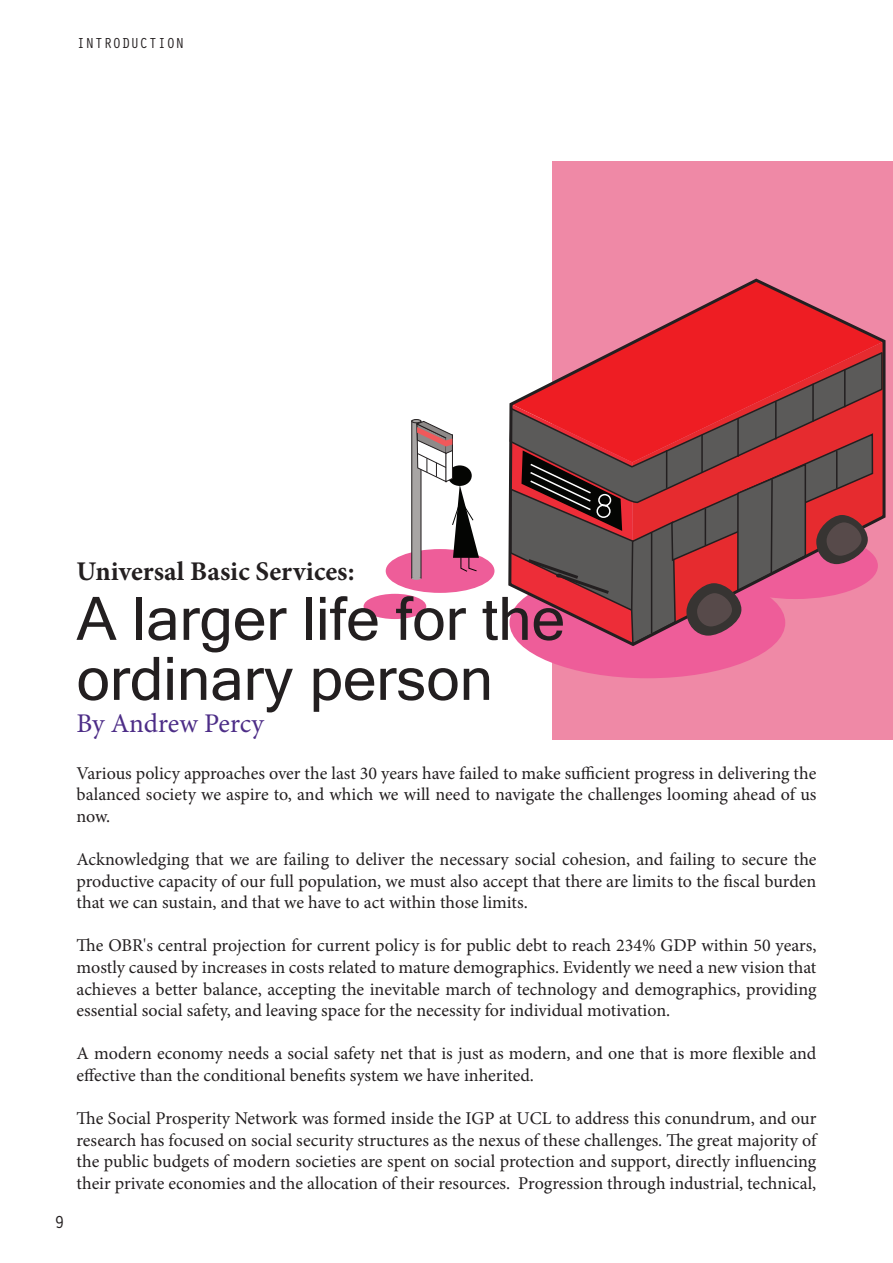
<style>
.page{position:relative;width:893px;height:1263px;background:#fff}
.page>*{position:absolute;margin:0;border:0;box-sizing:border-box;transform-origin:0 0}
.t1{font:60px/60px "Microsoft Sans Serif";color:#231f20}
.t2{font:700 27px "Minion Pro";color:#231f20}
.t3{font:27px "Minion Pro";letter-spacing:-.005em;color:#4d2d87}
.t4{font:18px/21.6px "Minion Pro";color:#231f20;text-align:justify}
.t5{font:18px "Orator Std";color:#231f20}
.t6{font:15px "Orator Std";color:#231f20}
</style>
<div class="page">
<div style="left:553px;top:162px;width:340px;height:578px;background:#ef89a6"></div>
<div style="left:364px;top:594px;width:62px;height:25px;background:#ee5d99;border-radius:50%"></div>
<div style="left:509px;top:567px;width:276px;height:111px;background:#ee5d99;border-radius:50%"></div>
<div style="left:386px;top:549px;width:108px;height:44px;background:#ee5d99;border-radius:50%"></div>
<svg style="left:411px;top:419px;width:68px;height:161px"></svg>
<svg style="left:508px;top:277px;width:378px;height:371px"></svg>
<svg style="left:509px;top:404px;width:365px;height:242px"></svg>
<p class="t6" style="left:77px;top:32px;width:109px">INTRODUCTION</p>
<p class="t5" style="left:54px;top:1209px;width:12px">9</p>
<p class="t2" style="left:77px;top:552px;width:279px">Universal Basic Services:</p>
<p class="t1" style="left:77px;top:589px;width:490px">A larger life for the ordinary person</p>
<p class="t3" style="left:77px;top:705px;width:189px">By Andrew Percy</p>
<p class="t4" style="left:77px;top:762px;width:741px">Various policy approaches over the last 30 years have failed to make sufficient progress in delivering the balanced society we aspire to, and which we will need to navigate the challenges looming ahead of us now.</p>
<p class="t4" style="left:77px;top:848px;width:741px">Acknowledging that we are failing to deliver the necessary social cohesion, and failing to secure the productive capacity of our full population, we must also accept that there are limits to the fiscal burden that we can sustain, and that we have to act within those limits.</p>
<p class="t4" style="left:77px;top:935px;width:741px">The OBR's central projection for current policy is for public debt to reach 234% GDP within 50 years, mostly caused by increases in costs related to mature demographics. Evidently we need a new vision that achieves a better balance, accepting the inevitable march of technology and demographics, providing essential social safety, and leaving space for the necessity for individual motivation.</p>
<p class="t4" style="left:77px;top:1043px;width:741px">A modern economy needs a social safety net that is just as modern, and one that is more flexible and effective than the conditional benefits system we have inherited.</p>
<p class="t4" style="left:77px;top:1108px;width:741px">The Social Prosperity Network was formed inside the IGP at UCL to address this conundrum, and our research has focused on social security structures as the nexus of these challenges. The great majority of the public budgets of modern societies are spent on social protection and support, directly influencing their private economies and the allocation of their resources. Progression through industrial, technical,</p>
</div>
